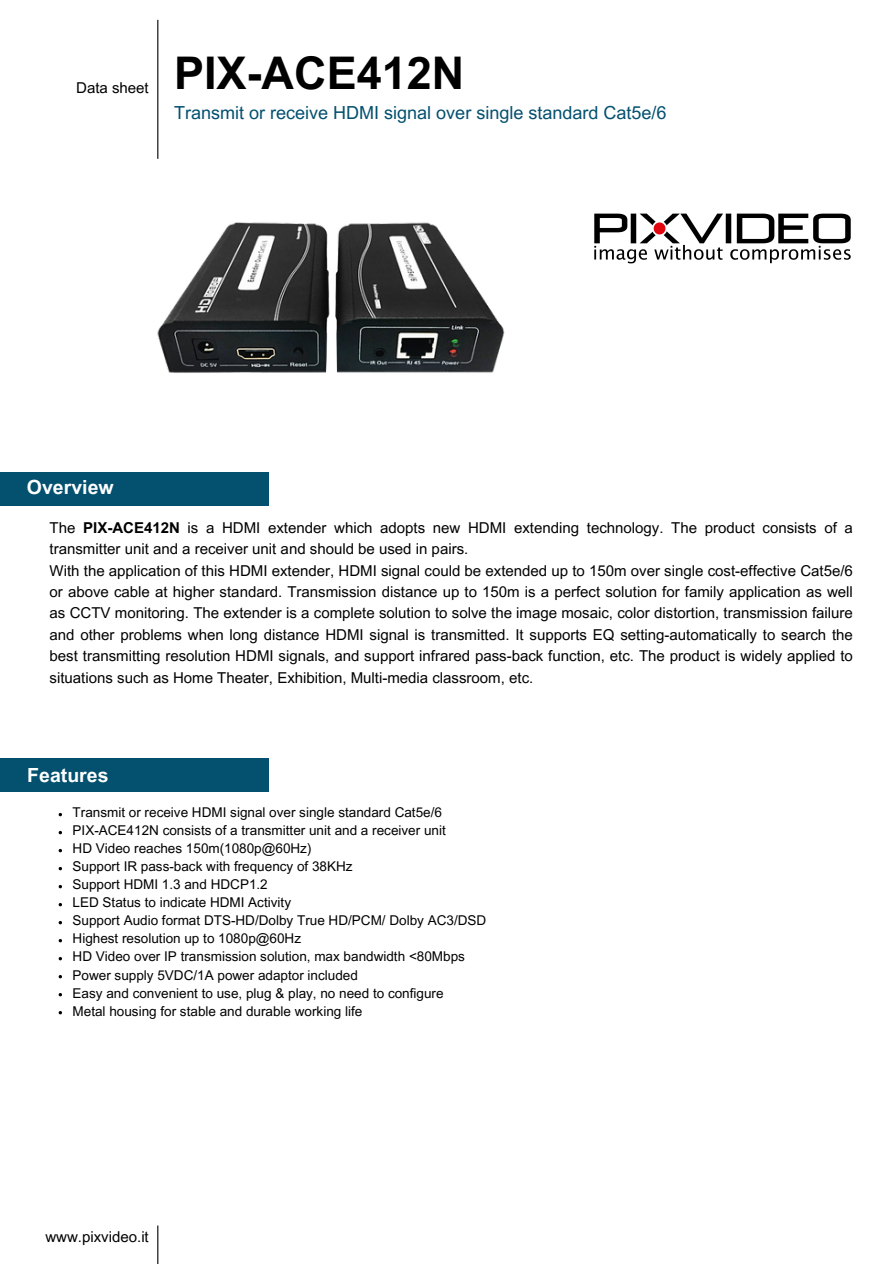
<style>
.page{position:relative;width:894px;height:1264px;background:#fff}
.page>*{position:absolute;margin:0;border:0;box-sizing:border-box;transform-origin:0 0}
.t1{font:700 45px "Arial MT Pro";color:#000}
.t2{font:700 19.5px "Arial MT Pro";color:#fff}
.t3{font:18px "Arial MT Pro";color:#03506f}
.t4{font:15px/21.3px "Arial MT Pro";color:#000}
.t5{font:13.5px "Arial MT Pro";color:#000}
.s1{font-weight:700}
</style>
<div class="page">
<hr style="left:157px;top:20px;width:1px;height:139px;background:#000">
<img style="left:594px;top:213px;width:257px;height:51px">
<div style="left:0;top:472px;width:268px;height:34px;background:#03506f"></div>
<div style="left:0;top:758px;width:268px;height:33px;background:#03506f"></div>
<img style="left:157px;top:222px;width:348px;height:151px">
<hr style="left:157px;top:1225px;width:1px;height:38px;background:#000">
<p class="t4" style="left:76px;top:79px;width:74px">Data sheet</p>
<p class="t1" style="left:174px;top:56px;width:292px">PIX-ACE412N</p>
<p class="t3" style="left:174px;top:106px;width:494px">Transmit or receive HDMI signal over single standard Cat5e/6</p>
<p class="t2" style="left:27px;top:480px;width:88px">Overview</p>
<p class="t4" style="left:50px;top:519px;width:804px">The <span class="s1">PIX-ACE412N</span> is a HDMI extender which adopts new HDMI extending technology. The product consists of a transmitter unit and a receiver unit and should be used in pairs.<br>With the application of this HDMI extender, HDMI signal could be extended up to 150m over single cost-effective Cat5e/6 or above cable at higher standard. Transmission distance up to 150m is a perfect solution for family application as well as CCTV monitoring. The extender is a complete solution to solve the image mosaic, color distortion, transmission failure and other problems when long distance HDMI signal is transmitted. It supports EQ setting-automatically to search the best transmitting resolution HDMI signals, and support infrared pass-back function, etc. The product is widely applied to situations such as Home Theater, Exhibition, Multi-media classroom, etc.</p>
<p class="t2" style="left:27px;top:767px;width:83px">Features</p>
<p class="t5" style="left:73px;top:807px;width:371px">Transmit or receive HDMI signal over single standard Cat5e/6</p>
<p class="t5" style="left:73px;top:825px;width:374px">PIX-ACE412N consists of a transmitter unit and a receiver unit</p>
<p class="t5" style="left:73px;top:843px;width:240px">HD Video reaches 150m(1080p@60Hz)</p>
<h4 class="t5" style="left:73px;top:861px;width:281px">Support IR pass-back with frequency of 38KHz</h4>
<p class="t5" style="left:73px;top:879px;width:197px">Support HDMI 1.3 and HDCP1.2</p>
<p class="t5" style="left:73px;top:897px;width:220px">LED Status to indicate HDMI Activity</p>
<p class="t5" style="left:73px;top:915px;width:415px">Support Audio format DTS-HD/Dolby True HD/PCM/ Dolby AC3/DSD</p>
<p class="t5" style="left:73px;top:933px;width:230px">Highest resolution up to 1080p@60Hz</p>
<p class="t5" style="left:73px;top:951px;width:394px">HD Video over IP transmission solution, max bandwidth &lt;80Mbps</p>
<p class="t5" style="left:73px;top:969px;width:287px">Power supply 5VDC/1A power adaptor included</p>
<p class="t5" style="left:73px;top:987px;width:372px">Easy and convenient to use, plug &amp; play, no need to configure</p>
<p class="t5" style="left:73px;top:1005px;width:291px">Metal housing for stable and durable working life</p>
<h4 class="t4" style="left:45px;top:1227px;width:105px">www.pixvideo.it</h4>
</div>
